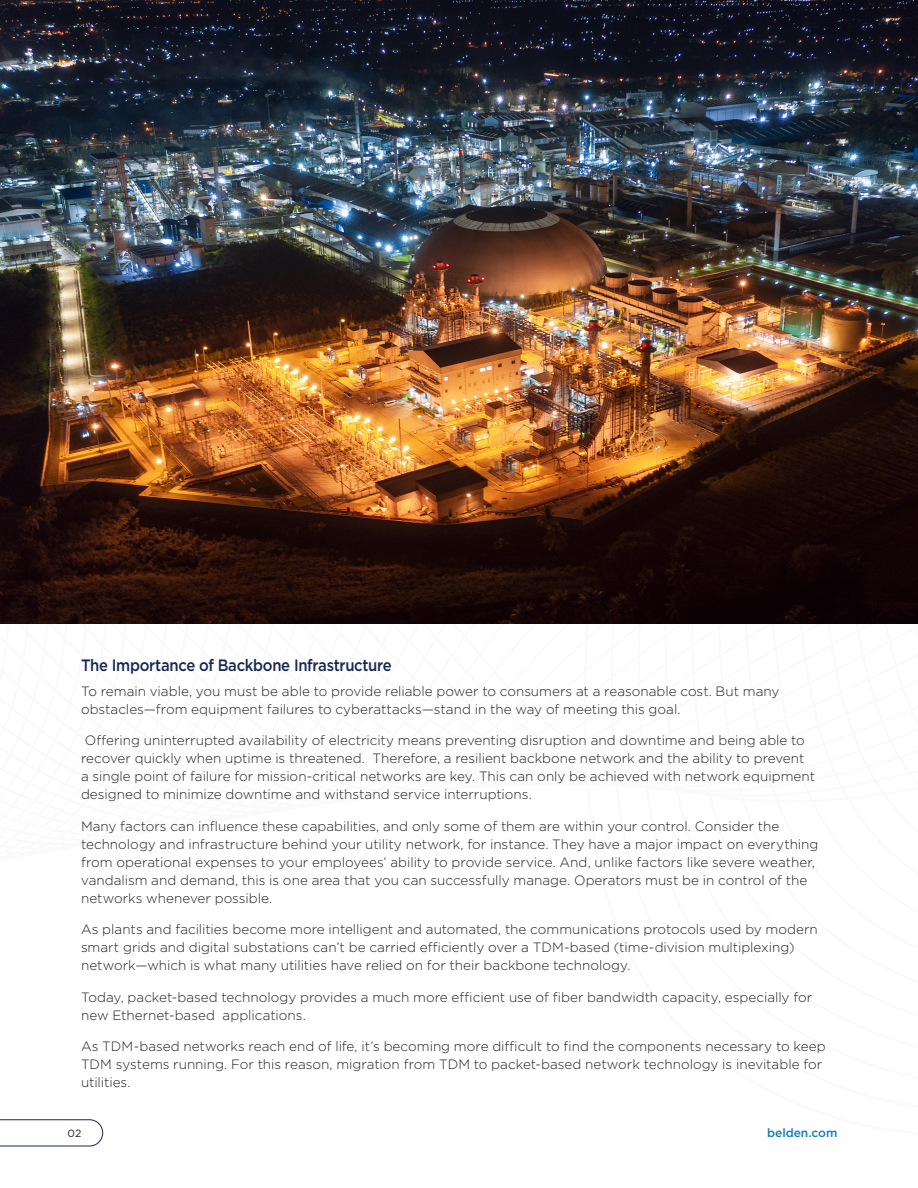
<style>
.page{position:relative;width:918px;height:1188px;background:#fff}
.page>*{position:absolute;margin:0;border:0;box-sizing:border-box;transform-origin:0 0}
.body_headers{font:500 16.5px "Gotham";letter-spacing:-.02em;color:#172752;scale:.9 1}
.Body_Copy{font:300 13.5px/18px "Gotham";color:#231f20}
.t1{font:500 12px "Gotham";letter-spacing:-.005em;color:#157cbc}
.t2{font:10.5px "Gotham";color:#231f20}
</style>
<div class="page">
<img style="left:0;top:0;width:918px;height:624px">
<svg style="left:0;top:1119px;width:103px;height:27px"></svg>
<p class="body_headers" style="left:81px;top:654px;width:347px">The Importance of Backbone Infrastructure</p>
<p class="Body_Copy" style="left:81px;top:681px;width:700px">To remain viable, you must be able to provide reliable power to consumers at a reasonable cost. But many obstacles—from equipment failures to cyberattacks—stand in the way of meeting this goal.</p>
<p class="Body_Copy" style="left:81px;top:731px;width:736px">Offering uninterrupted availability of electricity means preventing disruption and downtime and being able to recover quickly when uptime is threatened. Therefore, a resilient backbone network and the ability to prevent a single point of failure for mission-critical networks are key. This can only be achieved with network equipment designed to minimize downtime and withstand service interruptions.</p>
<p class="Body_Copy" style="left:81px;top:816px;width:739px">Many factors can influence these capabilities, and only some of them are within your control. Consider the technology and infrastructure behind your utility network, for instance. They have a major impact on everything from operational expenses to your employees’ ability to provide service. And, unlike factors like severe weather, vandalism and demand, this is one area that you can successfully manage. Operators must be in control of the networks whenever possible.</p>
<p class="Body_Copy" style="left:81px;top:920px;width:738px">As plants and facilities become more intelligent and automated, the communications protocols used by modern smart grids and digital substations can’t be carried efficiently over a TDM-based (time-division multiplexing) network—which is what many utilities have relied on for their backbone technology.</p>
<p class="Body_Copy" style="left:81px;top:987px;width:733px">Today, packet-based technology provides a much more efficient use of fiber bandwidth capacity, especially for new Ethernet-based applications.</p>
<p class="Body_Copy" style="left:81px;top:1037px;width:746px">As TDM-based networks reach end of life, it’s becoming more difficult to find the components necessary to keep<br>TDM systems running. For this reason, migration from TDM to packet-based network technology is inevitable for utilities.</p>
<p class="t2" style="left:68px;top:1127px;width:15px">02</p>
<p class="t1" style="left:767px;top:1125px;width:72px">belden.com</p>
</div>
